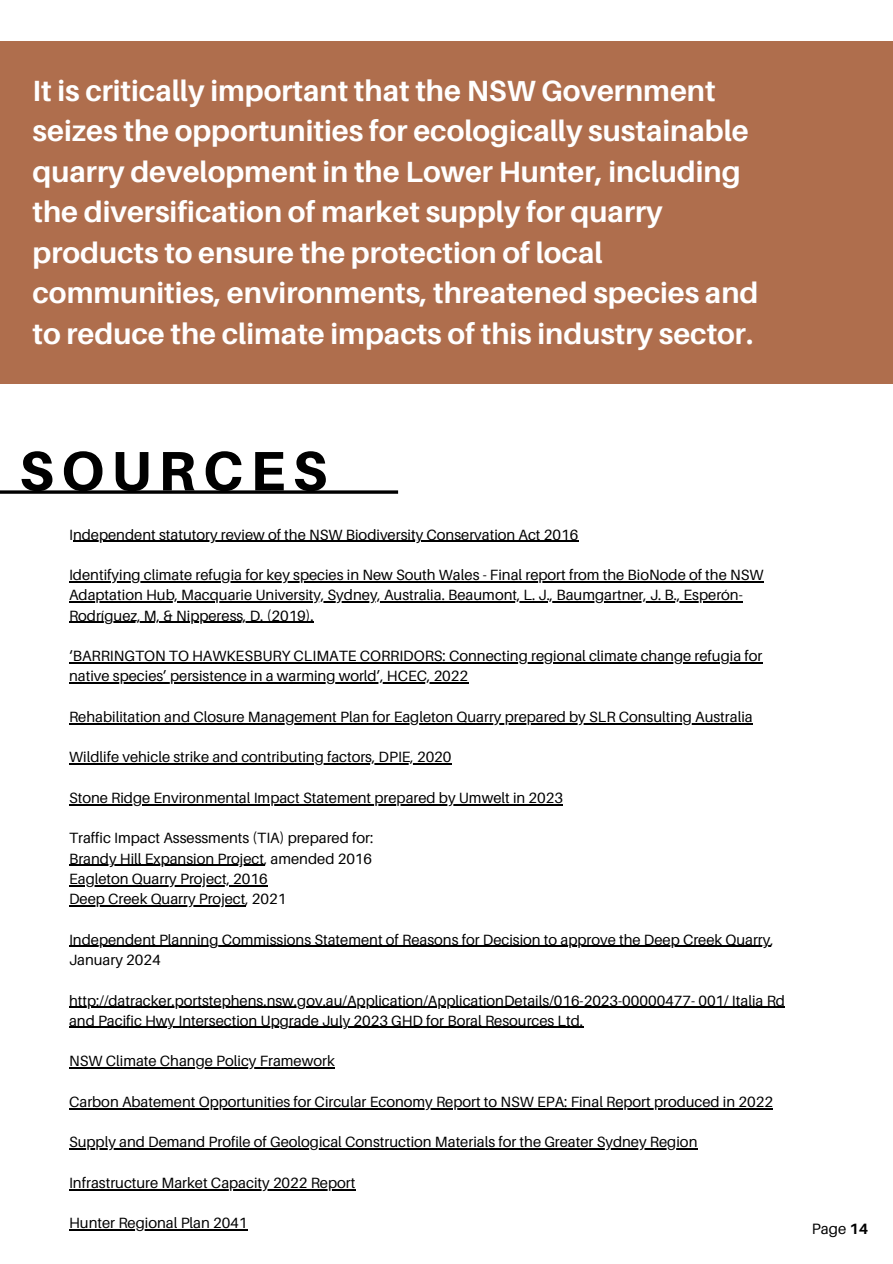
<style>
.page{position:relative;width:893px;height:1264px;background:#fff}
.page>*{position:absolute;margin:0;border:0;box-sizing:border-box;transform-origin:0 0}
.t1{font:800 55.65px "Aileron";letter-spacing:.13em;color:#000}
.t2{font:700 29.25px/40.5px "Aileron";color:#fff}
.t3{font:15px "Aileron";color:#000}
.t4{font:14.85px/20.2px "Aileron";color:#000}
.s1{font-weight:700}
</style>
<div class="page">
<div style="left:0;top:41px;width:892px;height:342px;background:#af6e4d"></div>
<svg style="left:0;top:490px;width:398px;height:4px;background:#272727"></svg>
<hr style="left:73px;top:540px;width:505px;height:2px;background:#000">
<hr style="left:69px;top:581px;width:694px;height:1px;background:#000">
<hr style="left:69px;top:601px;width:673px;height:1px;background:#000">
<hr style="left:69px;top:621px;width:245px;height:2px;background:#000">
<hr style="left:69px;top:662px;width:693px;height:1px;background:#000">
<hr style="left:69px;top:682px;width:399px;height:1px;background:#000">
<hr style="left:69px;top:723px;width:683px;height:1px;background:#000">
<hr style="left:69px;top:763px;width:382px;height:1px;background:#000">
<hr style="left:69px;top:804px;width:494px;height:1px;background:#000">
<hr style="left:69px;top:864px;width:195px;height:2px;background:#000">
<hr style="left:69px;top:885px;width:198px;height:1px;background:#000">
<hr style="left:69px;top:905px;width:176px;height:1px;background:#000">
<hr style="left:69px;top:945px;width:701px;height:2px;background:#000">
<hr style="left:69px;top:1006px;width:716px;height:1px;background:#000">
<hr style="left:69px;top:1026px;width:514px;height:2px;background:#000">
<hr style="left:69px;top:1067px;width:266px;height:1px;background:#000">
<hr style="left:69px;top:1107px;width:703px;height:2px;background:#000">
<hr style="left:69px;top:1148px;width:628px;height:1px;background:#000">
<hr style="left:69px;top:1188px;width:286px;height:2px;background:#000">
<hr style="left:69px;top:1229px;width:178px;height:1px;background:#000">
<p class="t2" style="left:33px;top:70px;width:727px">It is critically important that the NSW Government seizes the opportunities for ecologically sustainable quarry development in the Lower Hunter, including the diversification of market supply for quarry products to ensure the protection of local communities, environments, threatened species and to reduce the climate impacts of this industry sector.</p>
<h1 class="t1" style="left:19px;top:436px;width:309px">SOURCES</h1>
<p class="t4" style="left:69px;top:524px;width:510px">Independent statutory review of the NSW Biodiversity Conservation Act 2016</p>
<p class="t4" style="left:69px;top:564px;width:696px">Identifying climate refugia for key species in New South Wales - Final report from the BioNode of the NSW<br>Adaptation Hub, Macquarie University, Sydney, Australia. Beaumont, L. J., Baumgartner, J. B., Esperón-<br>Rodríguez, M, &amp; Nipperess, D. (2019).</p>
<p class="t4" style="left:69px;top:645px;width:694px">‘BARRINGTON TO HAWKESBURY CLIMATE CORRIDORS: Connecting regional climate change refugia for native species’ persistence in a warming world’, HCEC, 2022</p>
<p class="t4" style="left:69px;top:706px;width:685px">Rehabilitation and Closure Management Plan for Eagleton Quarry prepared by SLR Consulting Australia</p>
<p class="t4" style="left:69px;top:746px;width:384px">Wildlife vehicle strike and contributing factors, DPIE, 2020</p>
<p class="t4" style="left:69px;top:787px;width:495px">Stone Ridge Environmental Impact Statement prepared by Umwelt in 2023</p>
<p class="t4" style="left:69px;top:827px;width:306px">Traffic Impact Assessments (TIA) prepared for:<br>Brandy Hill Expansion Project, amended 2016<br>Eagleton Quarry Project, 2016<br>Deep Creek Quarry Project, 2021</p>
<p class="t4" style="left:69px;top:929px;width:706px">Independent Planning Commissions Statement of Reasons for Decision to approve the Deep Creek Quarry,<br>January 2024</p>
<p class="t4" style="left:69px;top:989px;width:717px">http://datracker.portstephens.nsw.gov.au/Application/ApplicationDetails/016-2023-00000477- 001/ Italia Rd and Pacific Hwy Intersection Upgrade July 2023 GHD for Boral Resources Ltd.</p>
<p class="t4" style="left:69px;top:1050px;width:267px">NSW Climate Change Policy Framework</p>
<p class="t4" style="left:69px;top:1091px;width:705px">Carbon Abatement Opportunities for Circular Economy Report to NSW EPA: Final Report produced in 2022</p>
<p class="t4" style="left:69px;top:1131px;width:630px">Supply and Demand Profile of Geological Construction Materials for the Greater Sydney Region</p>
<p class="t4" style="left:69px;top:1172px;width:288px">Infrastructure Market Capacity 2022 Report</p>
<p class="t4" style="left:69px;top:1212px;width:180px">Hunter Regional Plan 2041</p>
<p class="t3" style="left:811px;top:1218px;width:58px">Page <span class="s1">14</span></p>
</div>
